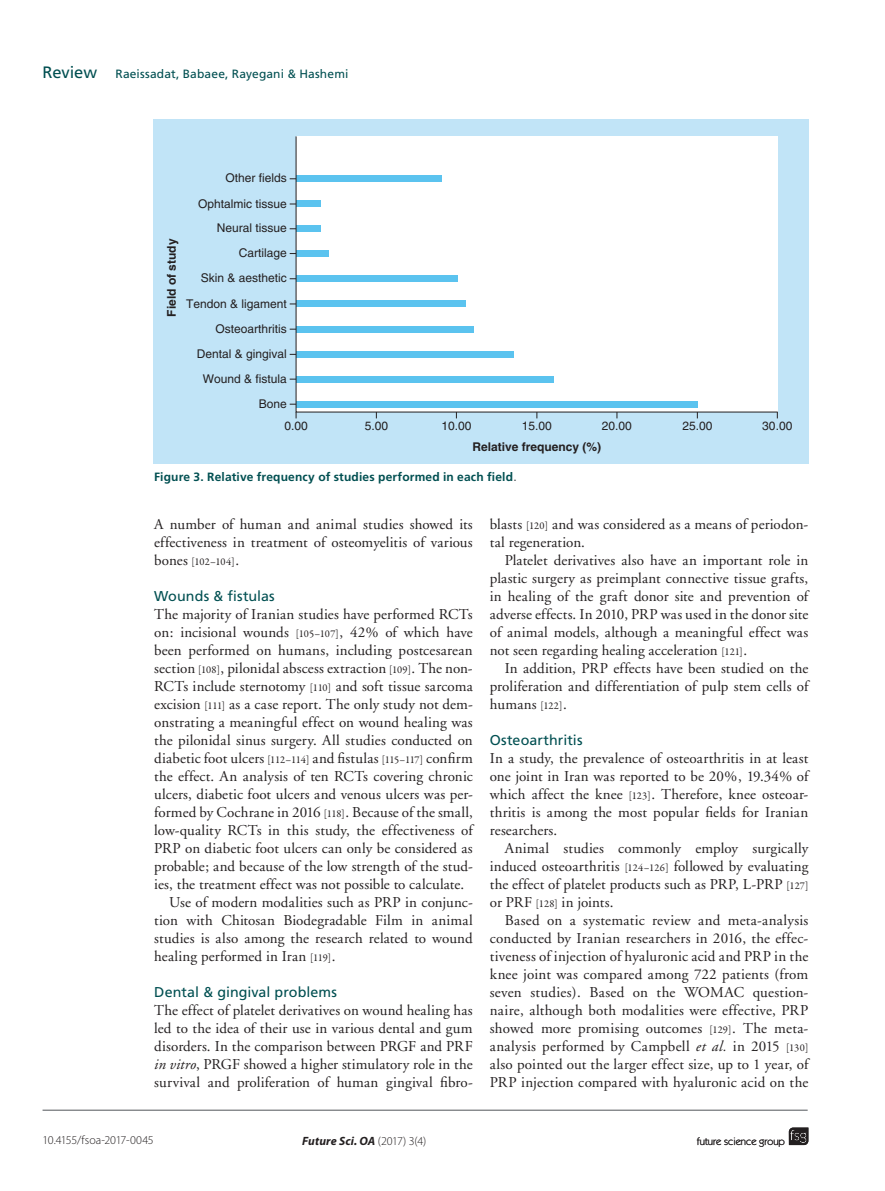
<style>
.page{position:relative;width:885px;height:1191px;background:#fff}
.page>*{position:absolute;margin:0;border:0;box-sizing:border-box;transform-origin:0 0}
.t1{font:15px/18px "Adobe Garamond";letter-spacing:.01em;color:#231f20;text-align:justify}
.t2{font:14.25px "Frutiger";letter-spacing:.005em;color:#004f51}
.t3{font:12px "Helvetica LT Std";color:#231f20}
.t4{font:700 12px "Frutiger";letter-spacing:.015em;color:#004f51}
.t5{font:12px "Frutiger";letter-spacing:.01em;color:#004f51}
.t6{font:700 12px "Helvetica LT Std";color:#231f20}
.t7{font:300 12px "Myriad Pro";letter-spacing:-.025em;color:#231f20}
.t8{font:italic 700 12px "Myriad Pro";letter-spacing:.01em;color:#231f20}
.t9{font:10.5px "Itc Kabel";color:#231f20}
.t10{font:10.5px "Garamond Premr Pro";letter-spacing:.005em;color:#231f20}
.s1{font-size:16.5px}
.s2{font-weight:400;color:#52555a}
.s3{font-family:"Adobe Garamond";font-size:15px}
.s4{font-family:"Garamond Premr Pro";font-size:10.5px}
.s5{font-style:italic}
.s6{font-weight:300;font-style:normal}
</style>
<div class="page">
<svg style="left:788px;top:1127px;width:20px;height:18px"></svg>
<hr style="left:43px;top:1109px;width:764px;height:1px;background:#52555a">
<div style="left:153px;top:119px;width:655px;height:344px;background:#c1e4f7"></div>
<svg style="left:295px;top:136px;width:483px;height:277px;background:#eff8fc"></svg>
<p class="t5" style="left:43px;top:67px;width:307px"><span class="s1">Review</span> Raeissadat, Babaee, Rayegani &amp; Hashemi</p>
<p class="t3" style="left:225px;top:171px;width:63px">Other fields</p>
<p class="t3" style="left:198px;top:196px;width:90px">Ophtalmic tissue</p>
<p class="t6" style="left:164px;top:317px;width:80px;rotate:-90deg">Field of study</p>
<p class="t3" style="left:217px;top:221px;width:72px">Neural tissue</p>
<p class="t3" style="left:239px;top:246px;width:50px">Cartilage</p>
<p class="t3" style="left:201px;top:271px;width:88px">Skin &amp; aesthetic</p>
<p class="t3" style="left:186px;top:296px;width:102px">Tendon &amp; ligament</p>
<p class="t3" style="left:215px;top:322px;width:73px">Osteoarthritis</p>
<p class="t3" style="left:197px;top:347px;width:92px">Dental &amp; gingival</p>
<p class="t3" style="left:203px;top:371px;width:86px">Wound &amp; fistula</p>
<p class="t3" style="left:259px;top:396px;width:30px">Bone</p>
<p class="t3" style="left:284px;top:418px;width:25px">0.00</p>
<p class="t3" style="left:364px;top:418px;width:25px">5.00</p>
<p class="t3" style="left:441px;top:418px;width:32px">10.00</p>
<p class="t3" style="left:522px;top:418px;width:32px">15.00</p>
<p class="t3" style="left:602px;top:418px;width:32px">20.00</p>
<p class="t3" style="left:682px;top:418px;width:32px">25.00</p>
<p class="t3" style="left:762px;top:418px;width:32px">30.00</p>
<p class="t6" style="left:472px;top:440px;width:130px">Relative frequency (%)</p>
<p class="t4" style="left:154px;top:469px;width:364px">Figure 3. Relative frequency of studies performed in each field<span class="s2">.</span></p>
<p class="t1" style="left:154px;top:515px;width:320px">A number of human and animal studies showed its effectiveness in treatment of osteomyelitis of various</p>
<p class="t10" style="left:154px;top:555px;width:87px"><span class="s3">bones</span> [102–104]<span class="s3">.</span></p>
<p class="t2" style="left:154px;top:587px;width:122px">Wounds &amp; fistulas</p>
<p class="t1" style="left:154px;top:605px;width:320px">The majority of Iranian studies have performed RCTs</p>
<p class="t1" style="left:154px;top:623px;width:320px">on: incisional wounds <span class="s4">[105–107]</span>, 42% of which have</p>
<p class="t1" style="left:154px;top:641px;width:320px">been performed on humans, including postcesarean</p>
<p class="t1" style="left:154px;top:659px;width:320px">section <span class="s4">[108]</span>, pilonidal abscess extraction <span class="s4">[109]</span>. The non-</p>
<p class="t1" style="left:154px;top:677px;width:320px">RCTs include sternotomy <span class="s4">[110]</span> and soft tissue sarcoma</p>
<p class="t1" style="left:154px;top:695px;width:320px">excision <span class="s4">[111]</span> as a case report. The only study not dem-</p>
<p class="t1" style="left:154px;top:713px;width:320px">onstrating a meaningful effect on wound healing was</p>
<p class="t1" style="left:154px;top:731px;width:320px">the pilonidal sinus surgery. All studies conducted on</p>
<p class="t1" style="left:154px;top:749px;width:320px">diabetic foot ulcers <span class="s4">[112–114]</span> and fistulas <span class="s4">[115–117]</span> confirm</p>
<p class="t1" style="left:154px;top:767px;width:320px">the effect. An analysis of ten RCTs covering chronic</p>
<p class="t1" style="left:154px;top:785px;width:320px">ulcers, diabetic foot ulcers and venous ulcers was per-</p>
<p class="t1" style="left:154px;top:803px;width:320px">formed by Cochrane in 2016 <span class="s4">[118]</span>. Because of the small,</p>
<p class="t1" style="left:154px;top:821px;width:320px">low-quality RCTs in this study, the effectiveness of</p>
<p class="t1" style="left:154px;top:839px;width:320px">PRP on diabetic foot ulcers can only be considered as</p>
<p class="t1" style="left:154px;top:857px;width:320px">probable; and because of the low strength of the stud-</p>
<p class="t1" style="left:154px;top:875px;width:311px">ies, the treatment effect was not possible to calculate.</p>
<p class="t1" style="left:169px;top:893px;width:305px">Use of modern modalities such as PRP in conjunc-</p>
<p class="t1" style="left:154px;top:911px;width:320px">tion with Chitosan Biodegradable Film in animal</p>
<p class="t1" style="left:154px;top:929px;width:320px">studies is also among the research related to wound</p>
<p class="t1" style="left:154px;top:947px;width:183px">healing performed in Iran <span class="s4">[119]</span>.</p>
<p class="t2" style="left:154px;top:983px;width:184px">Dental &amp; gingival problems</p>
<p class="t1" style="left:154px;top:1001px;width:320px">The effect of platelet derivatives on wound healing has led to the idea of their use in various dental and gum disorders. In the comparison between PRGF and PRF <span class="s5">in vitro</span>, PRGF showed a higher stimulatory role in the survival and proliferation of human gingival fibro-</p>
<p class="t1" style="left:490px;top:515px;width:320px">blasts <span class="s4">[120]</span> and was considered as a means of periodon&shy;tal regeneration.</p>
<p class="t1" style="left:490px;top:551px;width:320px;text-indent:15px">Platelet derivatives also have an important role in plastic surgery as preimplant connective tissue grafts, in healing of the graft donor site and prevention of adverse effects. In 2010, PRP was used in the donor site of animal models, although a meaningful effect was not seen regarding healing acceleration <span class="s4">[121]</span>.</p>
<p class="t1" style="left:490px;top:659px;width:320px;text-indent:15px">In addition, PRP effects have been studied on the proliferation and differentiation of pulp stem cells of humans <span class="s4">[122]</span>.</p>
<p class="t2" style="left:490px;top:731px;width:94px">Osteoarthritis</p>
<p class="t1" style="left:490px;top:749px;width:320px">In a study, the prevalence of osteoarthritis in at least one joint in Iran was reported to be 20%, 19.34% of which affect the knee <span class="s4">[123]</span>. Therefore, knee osteoar&shy;thritis is among the most popular fields for Iranian researchers.</p>
<p class="t1" style="left:490px;top:839px;width:320px;text-indent:15px">Animal studies commonly employ surgically induced osteoarthritis <span class="s4">[124–126]</span> followed by evaluating the effect of platelet products such as PRP, L-PRP <span class="s4">[127] </span>or PRF <span class="s4">[128]</span> in joints.</p>
<p class="t1" style="left:490px;top:911px;width:320px;text-indent:15px">Based on a systematic review and meta-analysis conducted by Iranian researchers in 2016, the effec&shy;tiveness of injection of hyaluronic acid and PRP in the knee joint was compared among 722 patients (from seven studies). Based on the WOMAC question&shy;naire, although both modalities were effective, PRP showed more promising outcomes <span class="s4">[129]</span>. The meta&shy;analysis performed by Campbell <span class="s5">et al.</span> in 2015 <span class="s4">[130] </span>also pointed out the larger effect size, up to 1 year, of PRP injection compared with hyaluronic acid on the</p>
<p class="t7" style="left:43px;top:1133px;width:113px">10.4155/fsoa-2017-0045</p>
<p class="t8" style="left:302px;top:1132px;width:126px">Future Sci. OA <span class="s6">(2017) 3(4)</span></p>
<p class="t9" style="left:696px;top:1135px;width:90px">future science group</p>
</div>
